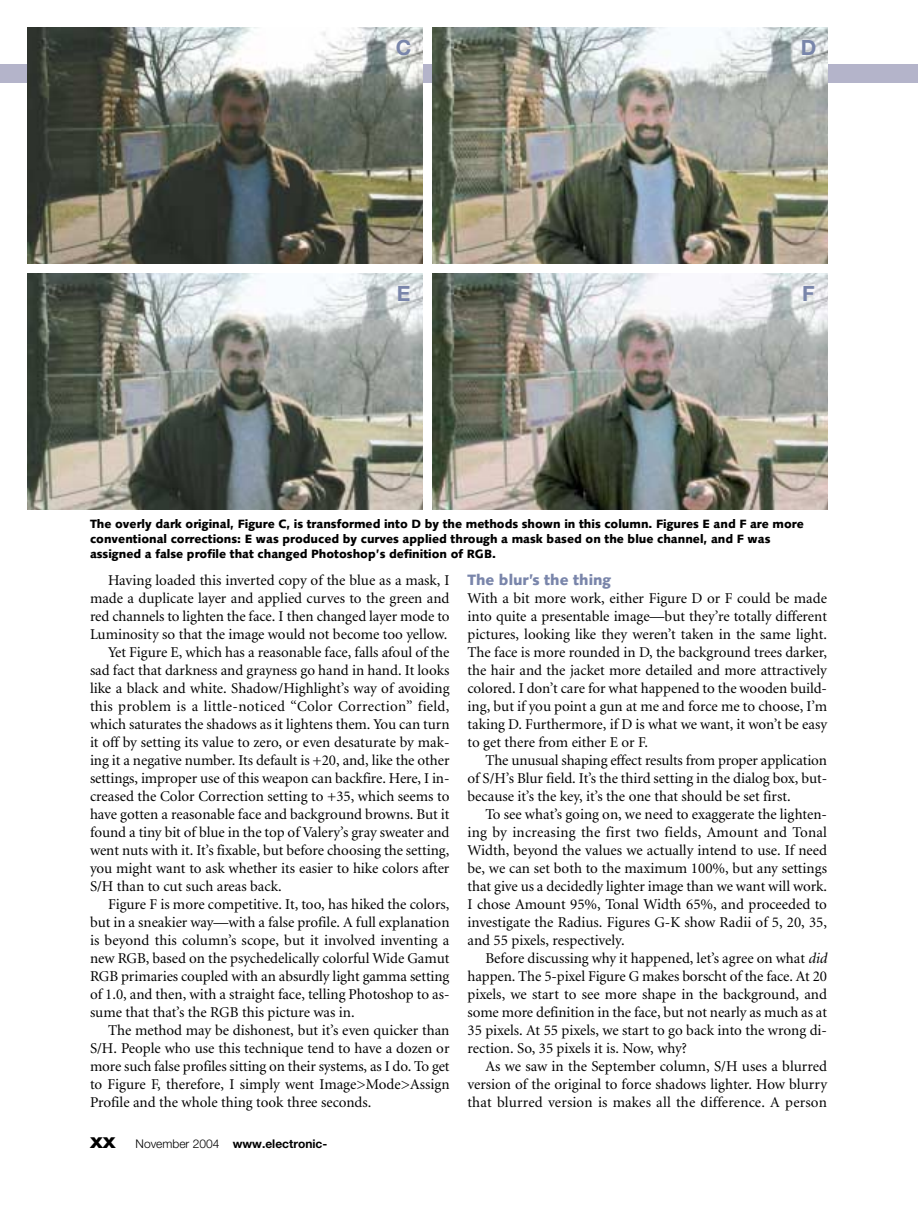
<style>
.page{position:relative;width:918px;height:1215px;background:#fff}
.page>*{position:absolute;margin:0;border:0;box-sizing:border-box;transform-origin:0 0}
.t1{font:700 21px "Helvetica Neue";color:#7985aa}
.t2{font:15px/18px "Minion";color:#000;text-align:justify}
.t3{font:15px "Minion";letter-spacing:.02em;color:#000}
.t4{font:900 15px "Syntax";color:#7985aa}
.t5{font:800 expanded 15px "Helvetica Neue";color:#000}
.t6{font:900 12px/15px "Syntax";color:#000}
.t7{font:700 12px "Helvetica Neue";color:#000}
.s1{font-weight:300}
.s2{font-style:italic}
</style>
<div class="page">
<div style="left:855px;top:65px;width:63px;height:18px;background:#b4b4ca"></div>
<div style="left:0;top:65px;width:909px;height:18px;background:#b4b4ca"></div>
<img style="left:27px;top:27px;width:396px;height:237px">
<img style="left:432px;top:27px;width:396px;height:237px">
<img style="left:27px;top:273px;width:396px;height:237px">
<img style="left:432px;top:273px;width:396px;height:237px">
<h1 class="t1" style="left:396px;top:40px;width:17px">C</h1>
<h1 class="t1" style="left:397px;top:286px;width:15px">E</h1>
<h1 class="t1" style="left:801px;top:40px;width:17px">D</h1>
<h1 class="t1" style="left:802px;top:286px;width:14px">F</h1>
<p class="t6" style="left:90px;top:518px;width:715px">The overly dark original, Figure C, is transformed into D by the methods shown in this column. Figures E and F are more conventional corrections: E was produced by curves applied through a mask based on the blue channel, and F was assigned a false profile that changed Photoshop’s definition of RGB.</p>
<p class="t2" style="left:108px;top:572px;width:343px">Having loaded this inverted copy of the blue as a mask, I</p>
<p class="t2" style="left:90px;top:590px;width:361px">made a duplicate layer and applied curves to the green and</p>
<p class="t2" style="left:90px;top:608px;width:361px">red channels to lighten the face. I then changed layer mode to</p>
<p class="t2" style="left:90px;top:626px;width:359px">Luminosity so that the image would not become too yellow.</p>
<p class="t2" style="left:108px;top:644px;width:343px">Yet Figure E, which has a reasonable face, falls afoul of the</p>
<p class="t2" style="left:90px;top:662px;width:361px">sad fact that darkness and grayness go hand in hand. It looks</p>
<p class="t2" style="left:90px;top:680px;width:361px">like a black and white. Shadow/Highlight’s way of avoiding</p>
<p class="t3" style="left:90px;top:700px;width:361px">this problem is a little-noticed “Color Correction” field,</p>
<p class="t2" style="left:90px;top:716px;width:361px">which saturates the shadows as it lightens them. You can turn</p>
<p class="t2" style="left:90px;top:734px;width:361px">it off by setting its value to zero, or even desaturate by mak-</p>
<p class="t2" style="left:90px;top:752px;width:361px">ing it a negative number. Its default is +20, and, like the other</p>
<p class="t2" style="left:90px;top:770px;width:361px">settings, improper use of this weapon can backfire. Here, I in-</p>
<p class="t2" style="left:90px;top:788px;width:361px">creased the Color Correction setting to +35, which seems to</p>
<p class="t2" style="left:90px;top:806px;width:361px">have gotten a reasonable face and background browns. But it</p>
<p class="t2" style="left:90px;top:824px;width:361px">found a tiny bit of blue in the top of Valery’s gray sweater and</p>
<p class="t2" style="left:90px;top:842px;width:361px">went nuts with it. It’s fixable, but before choosing the setting,</p>
<p class="t2" style="left:90px;top:860px;width:361px">you might want to ask whether its easier to hike colors after</p>
<p class="t2" style="left:90px;top:878px;width:193px">S/H than to cut such areas back.</p>
<p class="t2" style="left:108px;top:896px;width:343px">Figure F is more competitive. It, too, has hiked the colors,</p>
<p class="t2" style="left:90px;top:914px;width:361px">but in a sneakier way—with a false profile. A full explanation</p>
<p class="t2" style="left:90px;top:932px;width:361px">is beyond this column’s scope, but it involved inventing a</p>
<p class="t2" style="left:90px;top:950px;width:361px">new RGB, based on the psychedelically colorful Wide Gamut</p>
<p class="t2" style="left:90px;top:968px;width:361px">RGB primaries coupled with an absurdly light gamma setting</p>
<p class="t2" style="left:90px;top:986px;width:361px">of 1.0, and then, with a straight face, telling Photoshop to as-</p>
<p class="t2" style="left:90px;top:1004px;width:266px">sume that that’s the RGB this picture was in.</p>
<p class="t2" style="left:108px;top:1022px;width:343px">The method may be dishonest, but it’s even quicker than</p>
<p class="t2" style="left:90px;top:1040px;width:361px">S/H. People who use this technique tend to have a dozen or</p>
<p class="t2" style="left:90px;top:1058px;width:361px">more such false profiles sitting on their systems, as I do. To get</p>
<p class="t2" style="left:90px;top:1076px;width:361px">to Figure F, therefore, I simply went Image&gt;Mode&gt;Assign</p>
<p class="t2" style="left:90px;top:1094px;width:283px">Profile and the whole thing took three seconds.</p>
<p class="t5" style="left:90px;top:1137px;width:27px">XX</p>
<p class="t7" style="left:136px;top:1140px;width:193px"><span class="s1">November 2004</span> www.electronic-</p>
<p class="t4" style="left:468px;top:574px;width:145px">The blur’s the thing</p>
<p class="t2" style="left:468px;top:590px;width:361px">With a bit more work, either Figure D or F could be made into quite a presentable image—but they’re totally different pictures, looking like they weren’t taken in the same light.<br>The face is more rounded in D, the background trees darker, the hair and the jacket more detailed and more attractively colored. I don’t care for what happened to the wooden build&shy;ing, but if you point a gun at me and force me to choose, I’m taking D. Furthermore, if D is what we want, it won’t be easy to get there from either E or F.</p>
<p class="t2" style="left:468px;top:752px;width:361px;text-indent:18px">The unusual shaping effect results from proper application of S/H’s Blur field. It’s the third setting in the dialog box, but&shy;because it’s the key, it’s the one that should be set first.</p>
<p class="t2" style="left:468px;top:806px;width:361px;text-indent:18px">To see what’s going on, we need to exaggerate the lighten&shy;ing by increasing the first two fields, Amount and Tonal Width, beyond the values we actually intend to use. If need be, we can set both to the maximum 100%, but any settings that give us a decidedly lighter image than we want will work.<br>I chose Amount 95%, Tonal Width 65%, and proceeded to investigate the Radius. Figures G-K show Radii of 5, 20, 35, and 55 pixels, respectively.</p>
<p class="t2" style="left:468px;top:950px;width:361px;text-indent:18px">Before discussing why it happened, let’s agree on what <span class="s2">did </span>happen. The 5-pixel Figure G makes borscht of the face. At 20 pixels, we start to see more shape in the background, and some more definition in the face, but not nearly as much as at 35 pixels. At 55 pixels, we start to go back into the wrong di&shy;rection. So, 35 pixels it is. Now, why?</p>
<p class="t2" style="left:468px;top:1058px;width:361px;text-indent:18px">As we saw in the September column, S/H uses a blurred version of the original to force shadows lighter. How blurry that blurred version is makes all the difference. A person</p>
</div>
